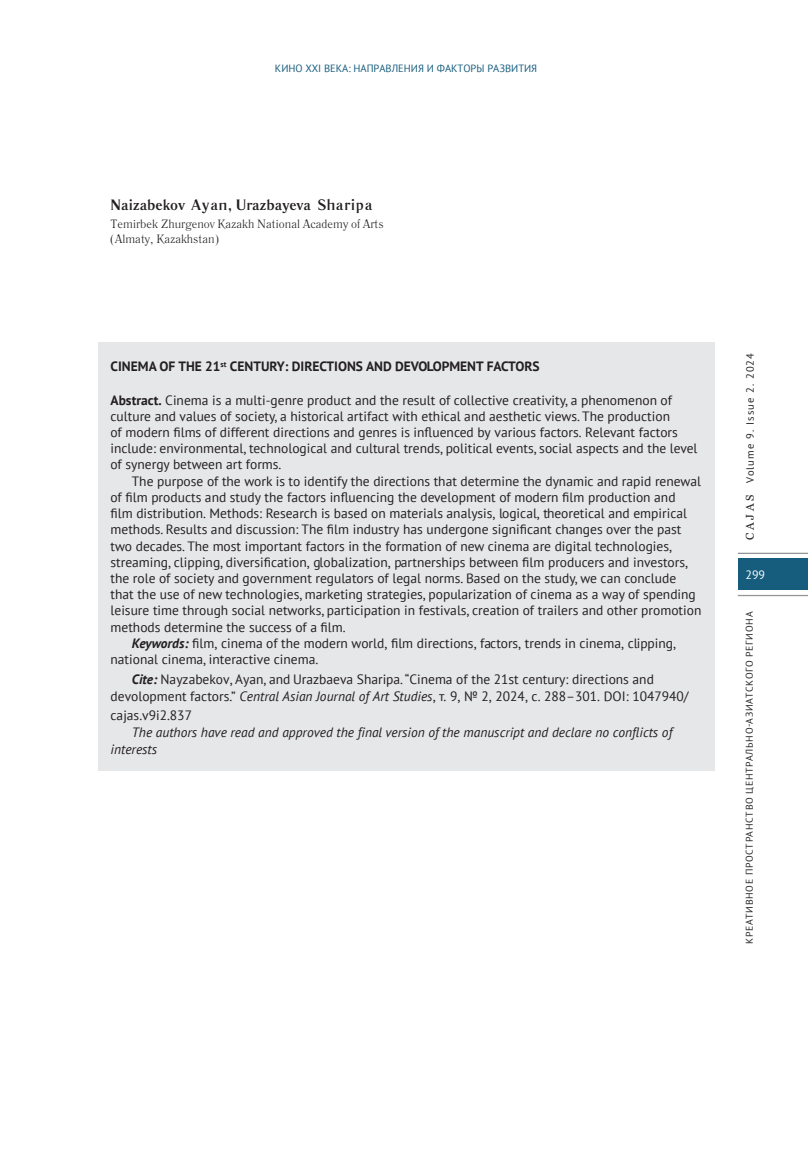
<style>
.page{position:relative;width:808px;height:1149px;background:#fff}
.page>*{position:absolute;margin:0;border:0;box-sizing:border-box;transform-origin:0 0}
.авторы_универы{font:700 15px "Literaturnaya";color:#231f20}
.аннотация_текст{font:13.5px/17.1px "PT Sans";color:#231f20}
.аннотация_текст-2{font:italic 13.5px "PT Sans";color:#231f20}
.аннотация_текст-3{font:700 13.5px "PT Sans";color:#231f20}
.авторы_универы-2{font:12px/15px "Literaturnaya";color:#231f20}
.t1{font:12px "PT Sans";color:#fff}
.t2{font:10.5px "PT Sans";color:#165c7d}
.t3{font:10.5px "PT Sans";letter-spacing:.1em;color:#231f20}
.t4{font:9.75px "PT Sans";letter-spacing:.08em;color:#231f20}
.s1{font-style:inherit}
.s2{font-weight:700}
.s3{font-weight:700;font-style:italic}
.s4{font-style:italic}
.s5{font-family:"Georgia";font-size:11.25px}
</style>
<div class="page">
<div style="left:738px;top:558px;width:70px;height:32px;background:#165c7d"></div>
<hr style="left:738px;top:594px;width:70px;height:2px;background:#939598">
<hr style="left:738px;top:552px;width:70px;height:2px;background:#939598">
<div style="left:98px;top:342px;width:616px;height:428px;background:#e6e7e9"></div>
<p class="t2" style="left:275px;top:61px;width:264px">КИНО XXI ВЕКА: НАПРАВЛЕНИЯ И ФАКТОРЫ РАЗВИТИЯ</p>
<p class="авторы_универы" style="left:111px;top:195px;width:264px">Naizabekov <span class="s1">Ayan</span>, Urazbayeva <span class="s1">Sharipa</span></p>
<p class="авторы_универы-2" style="left:111px;top:217px;width:275px">Temirbek Zhurgenov Kazakh National Academy of Arts (Almaty, Kazakhstan)</p>
<p class="аннотация_текст-3" style="left:111px;top:357px;width:431px">CINEMA OF THE 21<sup>st</sup> CENTURY: DIRECTIONS AND DEVOLOPMENT FACTORS</p>
<p class="аннотация_текст" style="left:111px;top:391px;width:563px"><span class="s2">Abstract.</span> Cinema is a multi-genre product and the result of collective creativity, a phenomenon of</p>
<p class="аннотация_текст" style="left:111px;top:407px;width:561px">culture and values of society, a historical artifact with ethical and aesthetic views. The production</p>
<p class="аннотация_текст" style="left:111px;top:423px;width:569px">of modern films of different directions and genres is influenced by various factors. Relevant factors</p>
<p class="аннотация_текст" style="left:111px;top:439px;width:588px">include: environmental, technological and cultural trends, political events, social aspects and the level</p>
<p class="аннотация_текст" style="left:111px;top:455px;width:172px">of synergy between art forms.</p>
<p class="аннотация_текст" style="left:132px;top:472px;width:571px">The purpose of the work is to identify the directions that determine the dynamic and rapid renewal</p>
<p class="аннотация_текст" style="left:111px;top:488px;width:566px">of film products and study the factors influencing the development of modern film production and</p>
<p class="аннотация_текст" style="left:111px;top:504px;width:578px">film distribution. Methods: Research is based on materials analysis, logical, theoretical and empirical</p>
<p class="аннотация_текст" style="left:111px;top:520px;width:572px">methods. Results and discussion: The film industry has undergone significant changes over the past</p>
<p class="аннотация_текст" style="left:111px;top:536px;width:563px">two decades. The most important factors in the formation of new cinema are digital technologies,</p>
<p class="аннотация_текст" style="left:111px;top:553px;width:579px">streaming, clipping, diversification, globalization, partnerships between film producers and investors,</p>
<p class="аннотация_текст" style="left:111px;top:569px;width:567px">the role of society and government regulators of legal norms. Based on the study, we can conclude</p>
<p class="аннотация_текст" style="left:111px;top:585px;width:587px">that the use of new technologies, marketing strategies, popularization of cinema as a way of spending</p>
<p class="аннотация_текст" style="left:111px;top:601px;width:592px">leisure time through social networks, participation in festivals, creation of trailers and other promotion</p>
<p class="аннотация_текст" style="left:111px;top:617px;width:237px">methods determine the success of a film.</p>
<p class="аннотация_текст" style="left:132px;top:634px;width:546px"><span class="s3">Keywords:</span> film, cinema of the modern world, film directions, factors, trends in cinema, clipping,</p>
<p class="аннотация_текст" style="left:111px;top:650px;width:209px">national cinema, interactive cinema.</p>
<p class="аннотация_текст" style="left:111px;top:669px;width:579px;text-indent:21px"><span class="s3">Cite:</span> Nayzabekov, <span class="s1">Ayan, and</span> Urazbaeva <span class="s1">Sharipa</span>. “Cinema of the 21st century: directions and devolopment factors.” <span class="s4">Central Asian Journal of Art Studies</span>, т. 9, № 2, 2024, с. 288–301. DOI: 1047940/</p>
<p class="аннотация_текст" style="left:111px;top:706px;width:83px">cajas.v9i2.8<span class="s1">37</span></p>
<p class="аннотация_текст-2" style="left:132px;top:724px;width:542px">The authors have read and approved the final version of the manuscript and declare no conflicts of</p>
<p class="аннотация_текст-2" style="left:111px;top:740px;width:48px">interests</p>
<p class="t3" style="left:743px;top:540px;width:189px;rotate:-90deg"><span class="s5">C A J A S</span> Volume 9. Issue 2. 2024</p>
<p class="t1" style="left:745px;top:566px;width:21px">299</p>
<p class="t4" style="left:743px;top:943px;width:333px;rotate:-90deg">КРЕАТИВНОЕ ПРОСТРАНСТВО ЦЕНТРАЛЬНО-АЗИАТСКОГО РЕГИОНА</p>
</div>
